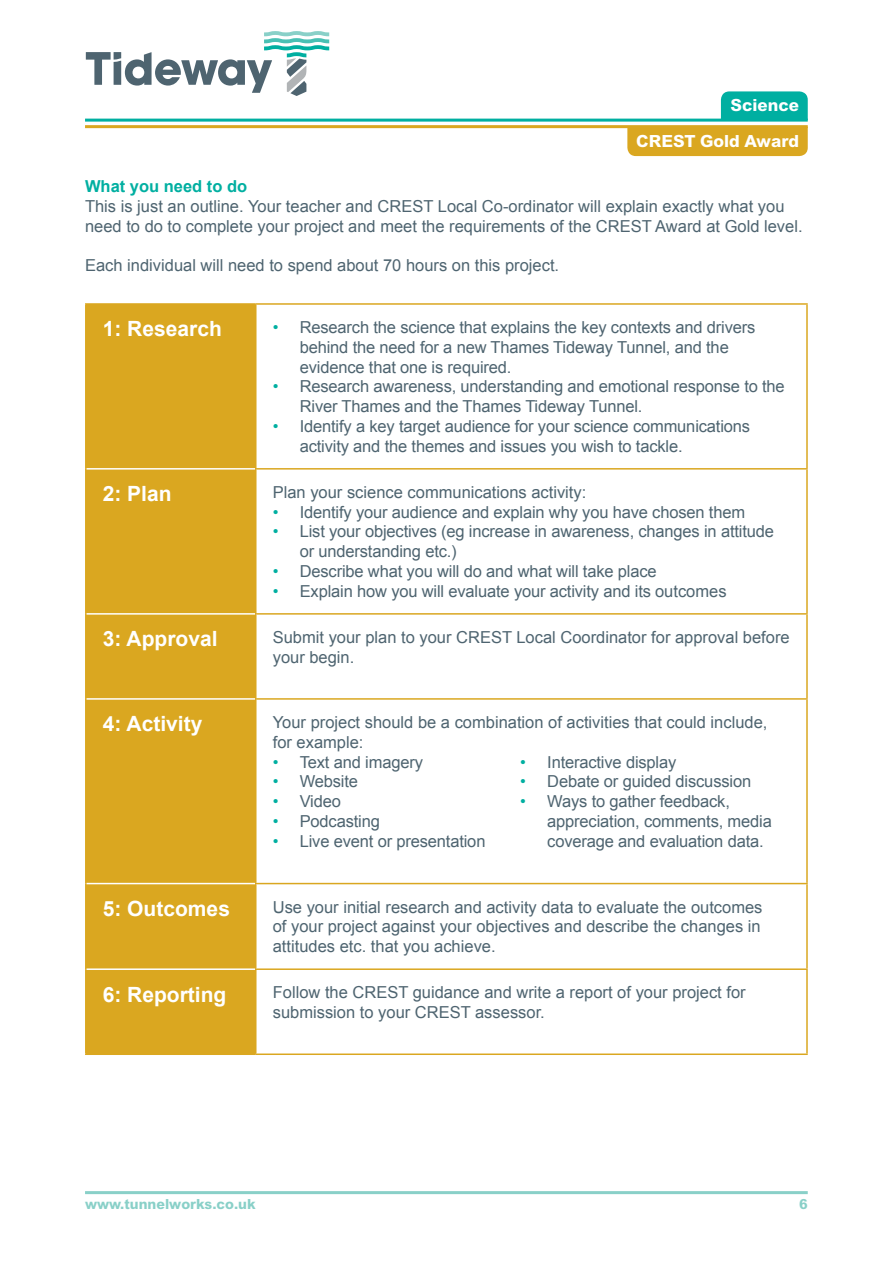
<style>
.page{position:relative;width:893px;height:1263px;background:#fff}
.page>*{position:absolute;margin:0;border:0;box-sizing:border-box;transform-origin:0 0}
.t1{font:700 21px "Arial";color:#fff}
.t2{font:18px "Arial Bld";color:#fff}
.t3{font:16.5px/19.8px "Arial";letter-spacing:-.01em;color:#4e6470}
.t4{font:700 16.5px "Arial";color:#00afa1}
.t5{font:15px "Arial Bld";color:#89d0c8}
.s1{color:#00afa1}
</style>
<div class="page">
<div style="left:627px;top:128px;width:181px;height:28px;background:#daa720"></div>
<hr style="left:85px;top:119px;width:723px;height:3px;background:#00afa1">
<hr style="left:85px;top:125px;width:723px;height:3px;background:#daa720">
<hr style="left:85px;top:1191px;width:723px;height:3px;background:#89d0c8">
<svg style="left:86px;top:31px;width:243px;height:65px"></svg>
<div style="left:721px;top:91px;width:87px;height:29px;background:#00afa1"></div>
<div style="left:87px;top:305px;width:168px;height:748px;background:#daa720"></div>
<hr style="left:256px;top:303px;width:552px;height:2px;background:#daa720">
<hr style="left:806px;top:305px;width:2px;height:163px;background:#daa720">
<hr style="left:255px;top:468px;width:553px;height:2px;background:#daa720">
<hr style="left:806px;top:470px;width:2px;height:143px;background:#daa720">
<hr style="left:255px;top:613px;width:553px;height:2px;background:#daa720">
<hr style="left:806px;top:615px;width:2px;height:83px;background:#daa720">
<hr style="left:255px;top:698px;width:553px;height:2px;background:#daa720">
<hr style="left:806px;top:700px;width:2px;height:183px;background:#daa720">
<hr style="left:255px;top:883px;width:553px;height:1px;background:#daa720">
<hr style="left:806px;top:884px;width:2px;height:84px;background:#daa720">
<hr style="left:255px;top:968px;width:553px;height:2px;background:#daa720">
<hr style="left:806px;top:970px;width:2px;height:83px;background:#daa720">
<hr style="left:256px;top:1053px;width:552px;height:2px;background:#daa720">
<hr style="left:85px;top:303px;width:171px;height:2px;background:#daa720">
<hr style="left:85px;top:305px;width:2px;height:164px;background:#daa720">
<hr style="left:255px;top:305px;width:1px;height:163px;background:#daa720">
<hr style="left:85px;top:469px;width:2px;height:145px;background:#daa720">
<hr style="left:255px;top:470px;width:1px;height:143px;background:#daa720">
<hr style="left:85px;top:614px;width:2px;height:85px;background:#daa720">
<hr style="left:255px;top:615px;width:1px;height:83px;background:#daa720">
<hr style="left:85px;top:699px;width:2px;height:184px;background:#daa720">
<hr style="left:255px;top:700px;width:1px;height:183px;background:#daa720">
<hr style="left:85px;top:883px;width:2px;height:86px;background:#daa720">
<hr style="left:255px;top:884px;width:1px;height:84px;background:#daa720">
<hr style="left:85px;top:969px;width:2px;height:84px;background:#daa720">
<hr style="left:255px;top:970px;width:1px;height:83px;background:#daa720">
<hr style="left:85px;top:1053px;width:171px;height:2px;background:#daa720">
<hr style="left:87px;top:468px;width:168px;height:2px;background:#fff">
<hr style="left:87px;top:613px;width:168px;height:2px;background:#fff">
<hr style="left:87px;top:698px;width:168px;height:2px;background:#fff">
<hr style="left:87px;top:883px;width:168px;height:1px;background:#fff">
<hr style="left:87px;top:968px;width:168px;height:2px;background:#fff">
<p class="t2" style="left:730px;top:93px;width:70px">Science</p>
<p class="t2" style="left:636px;top:129px;width:164px">CREST Gold Award</p>
<p class="t4" style="left:85px;top:175px;width:164px">What you need to do</p>
<p class="t3" style="left:85px;top:196px;width:719px">This is just an outline. Your teacher and CREST Local Co-ordinator will explain exactly what you need to do to complete your project and meet the requirements of the CREST Award at Gold level.</p>
<p class="t3" style="left:85px;top:256px;width:476px">Each individual will need to spend about 70 hours on this project.</p>
<p class="t1" style="left:103px;top:315px;width:121px">1: Research</p>
<p class="t3" style="left:300px;top:317px;width:457px;text-indent:-27px"><span class="s1">•</span> Research the science that explains the key contexts and drivers behind the need for a new Thames Tideway Tunnel, and the evidence that one is required.</p>
<p class="t3" style="left:300px;top:377px;width:487px;text-indent:-27px"><span class="s1">•</span> Research awareness, understanding and emotional response to the<br>River Thames and the Thames Tideway Tunnel.</p>
<p class="t3" style="left:300px;top:416px;width:452px;text-indent:-27px"><span class="s1">•</span> Identify a key target audience for your science communications activity and the themes and issues you wish to tackle.</p>
<p class="t1" style="left:103px;top:480px;width:70px">2: Plan</p>
<p class="t3" style="left:273px;top:482px;width:315px">Plan your science communications activity:</p>
<p class="t3" style="left:273px;top:502px;width:474px"><span class="s1">•</span> Identify your audience and explain why you have chosen them</p>
<p class="t3" style="left:300px;top:522px;width:476px;text-indent:-27px"><span class="s1">•</span> List your objectives (eg increase in awareness, changes in attitude or understanding etc.)</p>
<p class="t3" style="left:273px;top:561px;width:385px"><span class="s1">•</span> Describe what you will do and what will take place</p>
<p class="t3" style="left:273px;top:581px;width:455px"><span class="s1">•</span> Explain how you will evaluate your activity and its outcomes</p>
<p class="t1" style="left:103px;top:625px;width:116px">3: Approval</p>
<p class="t3" style="left:273px;top:627px;width:518px">Submit your plan to your CREST Local Coordinator for approval before your begin.</p>
<p class="t1" style="left:103px;top:710px;width:101px">4: Activity</p>
<p class="t3" style="left:273px;top:712px;width:496px">Your project should be a combination of activities that could include, for example:</p>
<p class="t3" style="left:273px;top:752px;width:152px"><span class="s1">•</span> Text and imagery</p>
<p class="t3" style="left:273px;top:772px;width:87px"><span class="s1">•</span> Website</p>
<p class="t3" style="left:273px;top:792px;width:70px"><span class="s1">•</span> Video</p>
<p class="t3" style="left:273px;top:811px;width:109px"><span class="s1">•</span> Podcasting</p>
<p class="t3" style="left:273px;top:831px;width:214px"><span class="s1">•</span> Live event or presentation</p>
<p class="t3" style="left:520px;top:752px;width:158px"><span class="s1">•</span> Interactive display</p>
<p class="t3" style="left:520px;top:772px;width:232px"><span class="s1">•</span> Debate or guided discussion</p>
<p class="t3" style="left:547px;top:792px;width:226px;text-indent:-27px"><span class="s1">•</span> Ways to gather feedback, appreciation, comments, media coverage and evaluation data.</p>
<p class="t1" style="left:103px;top:895px;width:129px">5: Outcomes</p>
<p class="t3" style="left:273px;top:897px;width:491px;text-align:justify">Use your initial research and activity data to evaluate the outcomes of your project against your objectives and describe the changes in attitudes etc. that you achieve.</p>
<p class="t1" style="left:103px;top:980px;width:125px">6: Reporting</p>
<p class="t3" style="left:273px;top:983px;width:474px">Follow the CREST guidance and write a report of your project for submission to your CREST assessor.</p>
<p class="t5" style="left:85px;top:1194px;width:172px">www.tunnelworks.co.uk</p>
<p class="t5" style="left:799px;top:1194px;width:10px">6</p>
</div>
